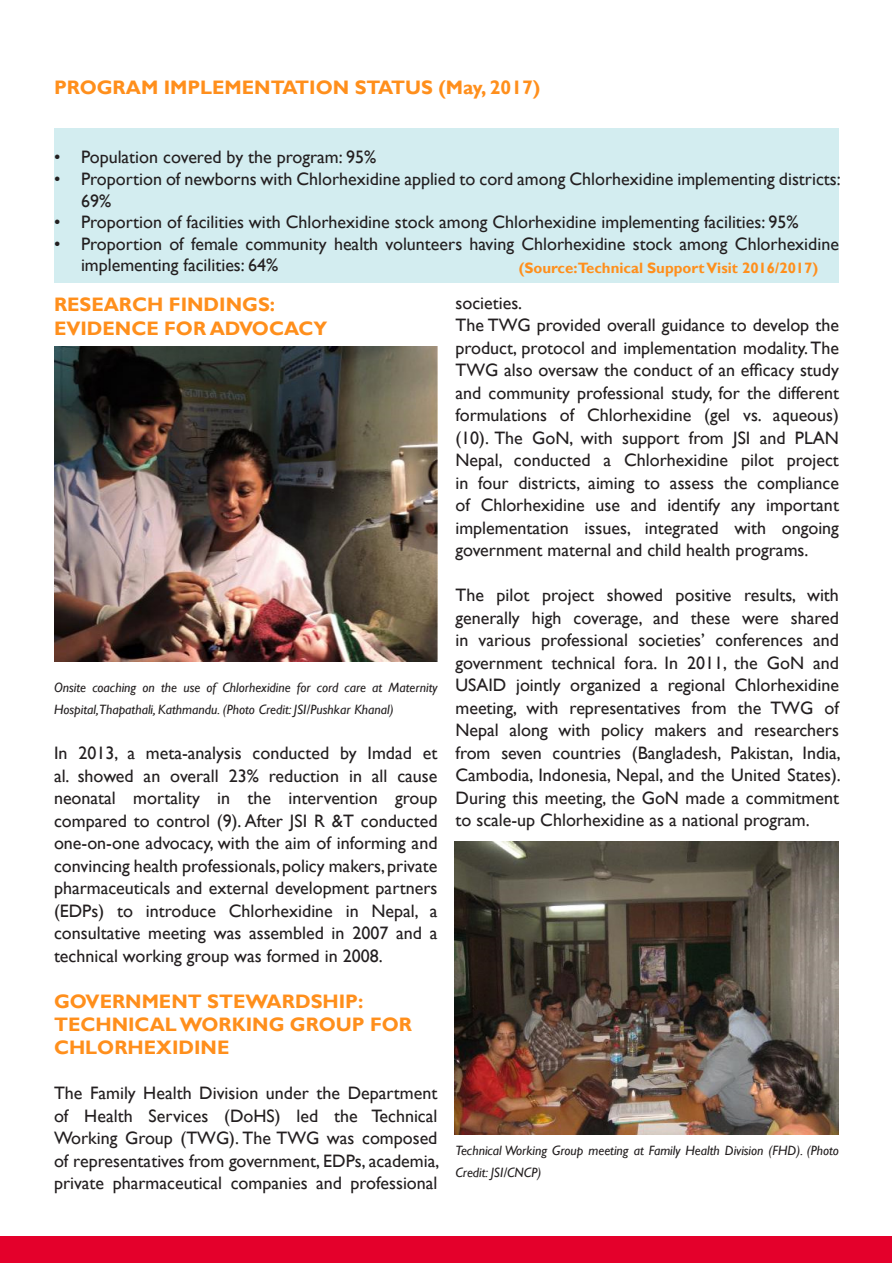
<style>
.page{position:relative;width:893px;height:1263px;background:#fff}
.page>*{position:absolute;margin:0;border:0;box-sizing:border-box;transform-origin:0 0}
.t1{font:700 19.5px/23.4px "Gill Sans";color:#ff8f1c}
.t2{font:18px/22.5px "Gill Sans";color:#231f20;text-align:justify}
.t3{font:700 15px "Gill Sans";color:#ff8f1c}
.t4{font:italic 13.5px/22.5px "Gill Sans";color:#231f20}
</style>
<div class="page">
<div style="left:54px;top:129px;width:785px;height:154px;background:#d3edf0"></div>
<div style="left:1px;top:1236px;width:891px;height:26px;background:#e4002b"></div>
<img style="left:54px;top:347px;width:383px;height:315px">
<img style="left:455px;top:841px;width:384px;height:294px">
<p class="t1" style="left:54px;top:77px;width:488px">PROGRAM IMPLEMENTATION STATUS (May, 2017)</p>
<p class="t2" style="left:54px;top:146px;width:324px">• Population covered by the program: 95%</p>
<p class="t2" style="left:81px;top:168px;width:761px;line-height:21.6px;text-indent:-27px">• Proportion of newborns with Chlorhexidine applied to cord among Chlorhexidine implementing districts:<br>69%</p>
<p class="t2" style="left:54px;top:211px;width:746px">• Proportion of facilities with Chlorhexidine stock among Chlorhexidine implementing facilities: 95%</p>
<p class="t2" style="left:81px;top:233px;width:759px;line-height:21.6px;text-indent:-27px">• Proportion of female community health volunteers having Chlorhexidine stock among Chlorhexidine implementing facilities: 64%</p>
<p class="t3" style="left:519px;top:259px;width:301px">(Source:Technical Support Visit 2016/2017)</p>
<p class="t1" style="left:54px;top:293px;width:223px">RESEARCH FINDINGS:</p>
<p class="t1" style="left:54px;top:317px;width:275px">EVIDENCE FOR ADVOCACY</p>
<p class="t4" style="left:54px;top:676px;width:385px">Onsite coaching on the use of Chlorhexidine for cord care at Maternity<br>Hospital,Thapathali, Kathmandu. (Photo Credit: JSI/Pushkar Khanal)</p>
<p class="t2" style="left:54px;top:742px;width:385px">In 2013, a meta-analysis conducted by Imdad et al. showed an overall 23% reduction in all cause neonatal mortality in the intervention group compared to control (9). After JSI R &amp;T conducted one-on-one advocacy, with the aim of informing and convincing health professionals, policy makers, private pharmaceuticals and external development partners (EDPs) to introduce Chlorhexidine in Nepal, a consultative meeting was assembled in 2007 and a technical working group was formed in 2008.</p>
<p class="t1" style="left:54px;top:990px;width:360px">GOVERNMENT STEWARDSHIP:<br>TECHNICAL WORKING GROUP FOR<br>CHLORHEXIDINE</p>
<p class="t2" style="left:54px;top:1082px;width:387px">The Family Health Division under the Department of Health Services (DoHS) led the Technical Working Group (TWG). The TWG was composed of representatives from government, EDPs, academia, private pharmaceutical companies and professional</p>
<p class="t2" style="left:455px;top:292px;width:68px">societies.</p>
<p class="t2" style="left:455px;top:314px;width:385px">The TWG provided overall guidance to develop the product, protocol and implementation modality. The TWG also oversaw the conduct of an efficacy study and community professional study, for the different formulations of Chlorhexidine (gel vs. aqueous) (10). The GoN, with support from JSI and PLAN Nepal, conducted a Chlorhexidine pilot project in four districts, aiming to assess the compliance of Chlorhexidine use and identify any important implementation issues, integrated with ongoing government maternal and child health programs.</p>
<p class="t2" style="left:455px;top:584px;width:387px">The pilot project showed positive results, with generally high coverage, and these were shared in various professional societies’ conferences and government technical fora. In 2011, the GoN and USAID jointly organized a regional Chlorhexidine meeting, with representatives from the TWG of Nepal along with policy makers and researchers from seven countries (Bangladesh, Pakistan, India, Cambodia, Indonesia, Nepal, and the United States).<br>During this meeting, the GoN made a commitment to scale-up Chlorhexidine as a national program.</p>
<p class="t4" style="left:455px;top:1139px;width:385px">Technical Working Group meeting at Family Health Division (FHD). (Photo<br>Credit: JSI/CNCP)</p>
</div>
